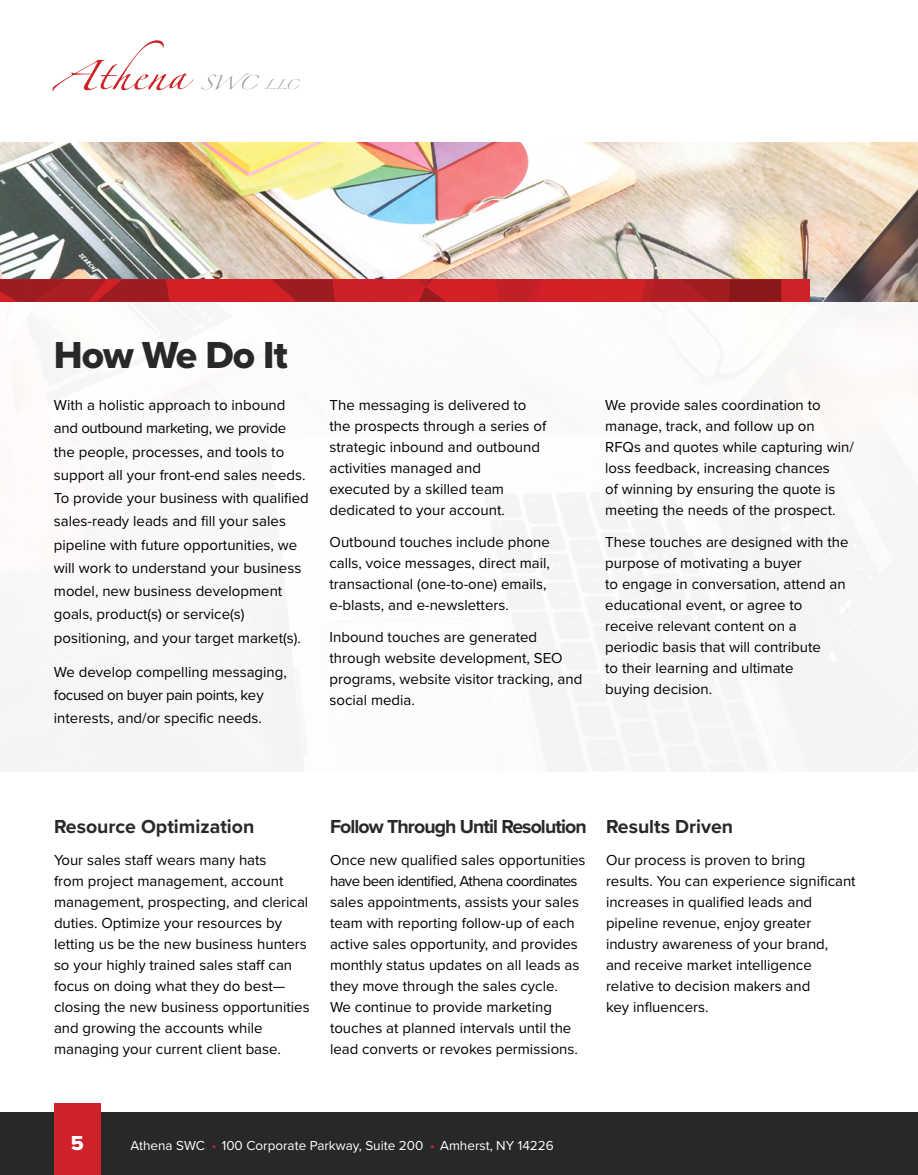
<style>
.page{position:relative;width:918px;height:1175px;background:#fff}
.page>*{position:absolute;margin:0;border:0;box-sizing:border-box;transform-origin:0 0}
.t1{font:39px "Proxima Nova Extrabld";letter-spacing:-.025em;color:#292829}
.t2{font:21px "Proxima Nova Extrabld";color:#fff}
.t3{font:700 19.5px "Proxima Nova";color:#292829}
.t4{font:700 19.5px "Proxima Nova";letter-spacing:-.045em;color:#292829}
.t5{font:15px/21px "Proxima Nova";color:#000}
.t6{font:13.5px "Proxima Nova";color:#fff}
.s1{color:#ce2129}
</style>
<div class="page">
<img style="left:0;top:142px;width:918px;height:160px">
<div style="left:0;top:279px;width:810px;height:23px;background:#ce2129"></div>
<svg style="left:0;top:279px;width:781px;height:23px"></svg>
<svg style="left:52px;top:40px;width:141px;height:51px"></svg>
<svg style="left:201px;top:73px;width:99px;height:17px"></svg>
<div style="left:0;top:1112px;width:918px;height:62px;background:#292829"></div>
<div style="left:54px;top:1103px;width:46px;height:71px;background:#ce2129"></div>
<h1 class="t1" style="left:54px;top:325px;width:235px">How We Do It</h1>
<p class="t5" style="left:54px;top:393px;width:257px;line-height:23.2px">With a holistic approach to inbound and outbound marketing, we provide the people, processes, and tools to support all your front-end sales needs.<br>To provide your business with qualified sales-ready leads and fill your sales pipeline with future opportunities, we will work to understand your business model, new business development goals, product(s) or service(s) positioning, and your target market(s).</p>
<p class="t5" style="left:54px;top:659px;width:235px;line-height:23.2px">We develop compelling messaging, focused on buyer pain points, key interests, and/or specific needs.</p>
<p class="t5" style="left:330px;top:394px;width:218px">The messaging is delivered to the prospects through a series of strategic inbound and outbound activities managed and<br>executed by a skilled team dedicated to your account.</p>
<p class="t5" style="left:330px;top:531px;width:222px">Outbound touches include phone calls, voice messages, direct mail, transactional (one-to-one) emails, e-blasts, and e-newsletters.</p>
<p class="t5" style="left:330px;top:625px;width:254px">Inbound touches are generated through website development, SEO programs, website visitor tracking, and social media.</p>
<p class="t5" style="left:605px;top:394px;width:250px">We provide sales coordination to manage, track, and follow up on RFQs and quotes while capturing win/ loss feedback, increasing chances<br>of winning by ensuring the quote is meeting the needs of the prospect.</p>
<p class="t5" style="left:605px;top:531px;width:245px">These touches are designed with the purpose of motivating a buyer<br>to engage in conversation, attend an educational event, or agree to receive relevant content on a periodic basis that will contribute<br>to their learning and ultimate<br>buying decision.</p>
<h3 class="t3" style="left:54px;top:812px;width:202px">Resource Optimization</h3>
<p class="t5" style="left:54px;top:848px;width:257px">Your sales staff wears many hats<br>from project management, account management, prospecting, and clerical duties. Optimize your resources by letting us be the new business hunters so your highly trained sales staff can focus on doing what they do best— closing the new business opportunities and growing the accounts while managing your current client base.</p>
<h3 class="t4" style="left:330px;top:812px;width:258px">Follow Through Until Resolution</h3>
<p class="t5" style="left:330px;top:848px;width:257px">Once new qualified sales opportunities have been identified, Athena coordinates sales appointments, assists your sales team with reporting follow-up of each active sales opportunity, and provides monthly status updates on all leads as they move through the sales cycle.<br>We continue to provide marketing touches at planned intervals until the lead converts or revokes permissions.</p>
<h3 class="t3" style="left:606px;top:812px;width:129px">Results Driven</h3>
<p class="t5" style="left:606px;top:848px;width:251px">Our process is proven to bring results. You can experience significant increases in qualified leads and pipeline revenue, enjoy greater industry awareness of your brand, and receive market intelligence relative to decision makers and<br>key influencers.</p>
<h2 class="t2" style="left:71px;top:1127px;width:14px">5</h2>
<p class="t6" style="left:130px;top:1135px;width:425px">Athena SWC <span class="s1">•</span> 100 Corporate Parkway, Suite 200 <span class="s1">•</span> Amherst, NY 14226</p>
</div>
